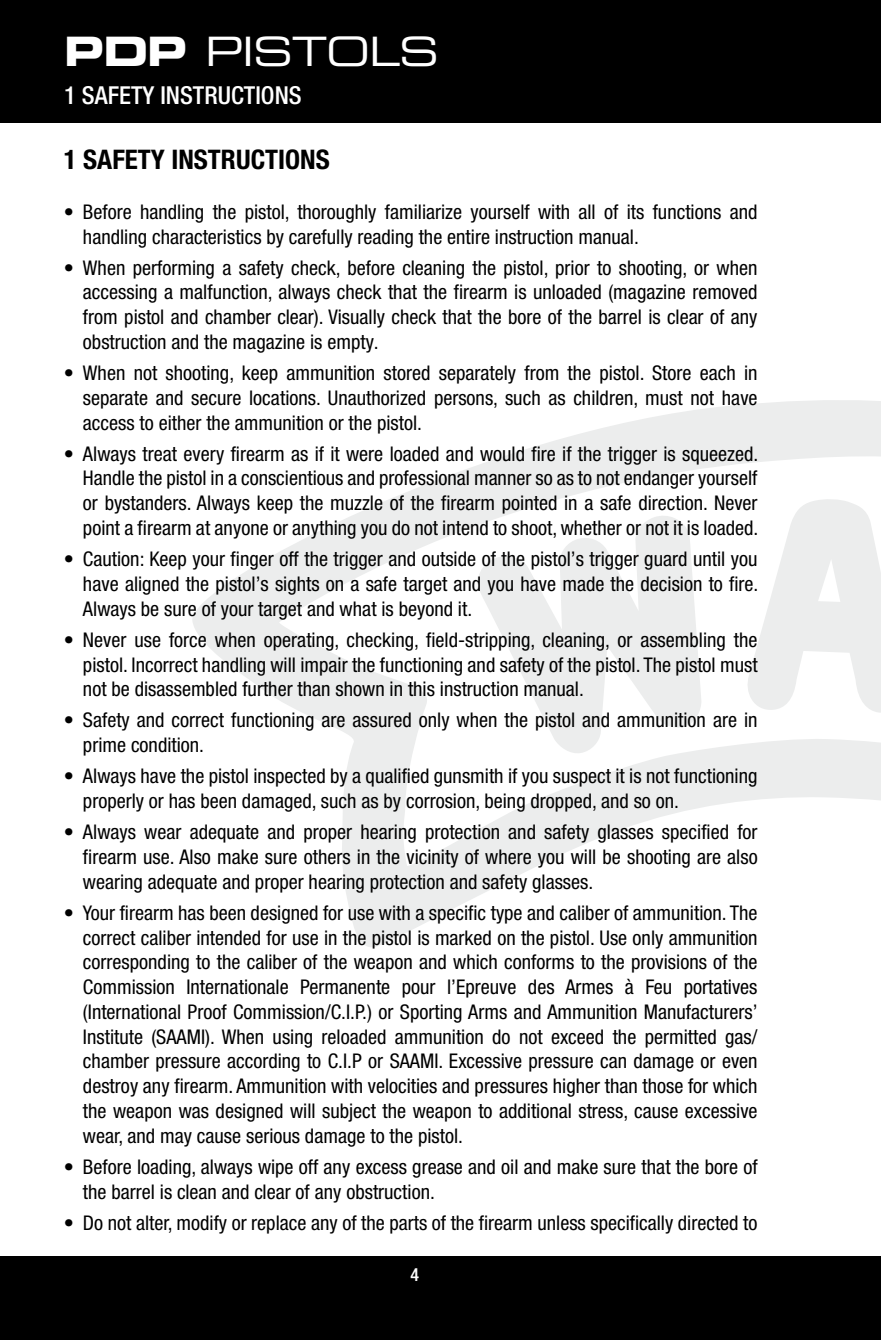
<style>
.page{position:relative;width:881px;height:1340px;background:#fff}
.page>*{position:absolute;margin:0;border:0;box-sizing:border-box;transform-origin:0 0}
.t1{font:40.5px "Eurostile LT Std Ex 2";letter-spacing:-.025em;color:#fff}
.t2{font:700 condensed 27px "Helvetica Neue LT Pro";color:#000}
.t3{font:500 condensed 24.75px "Helvetica Neue LT Pro";color:#fff}
.t4{font:condensed 20.25px/24.8px "Helvetica Neue LT Pro";color:#000;text-align:justify}
.t5{font:500 condensed 18px "Helvetica Neue LT Pro";color:#fff}
.s1{font-family:"Eurostile LT Std Bold Ex 2"}
</style>
<div class="page">
<div style="left:0;top:0;width:880px;height:123px;background:#000"></div>
<div style="left:0;top:1256px;width:880px;height:83px;background:#000"></div>
<svg style="left:192px;top:400px;width:688px;height:547px"></svg>
<svg style="left:475px;top:512px;width:226px;height:243px;fill:#eceded"></svg>
<svg style="left:743px;top:498px;width:137px;height:216px"></svg>
<h1 class="t1" style="left:64px;top:24px;width:376px"><span class="s1">PDP</span> PISTOLS</h1>
<p class="t3" style="left:64px;top:81px;width:239px">1 SAFETY INSTRUCTIONS</p>
<h2 class="t2" style="left:64px;top:143px;width:267px">1 SAFETY INSTRUCTIONS</h2>
<p class="t4" style="left:83px;top:199px;width:675px;text-indent:-19px">• Before handling the pistol, thoroughly familiarize yourself with all of its functions and handling characteristics by carefully reading the entire instruction manual.</p>
<p class="t4" style="left:83px;top:255px;width:675px;text-indent:-19px">• When performing a safety check, before cleaning the pistol, prior to shooting, or when accessing a malfunction, always check that the firearm is unloaded (magazine removed from pistol and chamber clear). Visually check that the bore of the barrel is clear of any obstruction and the magazine is empty.</p>
<p class="t4" style="left:83px;top:360px;width:675px;text-indent:-19px">• When not shooting, keep ammunition stored separately from the pistol. Store each in separate and secure locations. Unauthorized persons, such as children, must not have access to either the ammunition or the pistol.</p>
<p class="t4" style="left:83px;top:441px;width:676px;text-indent:-19px">• Always treat every firearm as if it were loaded and would fire if the trigger is squeezed.<br>Handle the pistol in a conscientious and professional manner so as to not endanger yourself or bystanders. Always keep the muzzle of the firearm pointed in a safe direction. Never point a firearm at anyone or anything you do not intend to shoot, whether or not it is loaded.</p>
<p class="t4" style="left:83px;top:546px;width:676px;text-indent:-19px">• Caution: Keep your finger off the trigger and outside of the pistol’s trigger guard until you have aligned the pistol’s sights on a safe target and you have made the decision to fire.<br>Always be sure of your target and what is beyond it.</p>
<p class="t4" style="left:83px;top:627px;width:675px;text-indent:-19px">• Never use force when operating, checking, field-stripping, cleaning, or assembling the pistol. Incorrect handling will impair the functioning and safety of the pistol. The pistol must not be disassembled further than shown in this instruction manual.</p>
<p class="t4" style="left:83px;top:707px;width:675px;text-indent:-19px">• Safety and correct functioning are assured only when the pistol and ammunition are in prime condition.</p>
<p class="t4" style="left:83px;top:763px;width:675px;text-indent:-19px">• Always have the pistol inspected by a qualified gunsmith if you suspect it is not functioning properly or has been damaged, such as by corrosion, being dropped, and so on.</p>
<p class="t4" style="left:83px;top:819px;width:676px;text-indent:-19px">• Always wear adequate and proper hearing protection and safety glasses specified for firearm use. Also make sure others in the vicinity of where you will be shooting are also wearing adequate and proper hearing protection and safety glasses.</p>
<p class="t4" style="left:83px;top:900px;width:676px;text-indent:-19px">• Your firearm has been designed for use with a specific type and caliber of ammunition. The correct caliber intended for use in the pistol is marked on the pistol. Use only ammunition corresponding to the caliber of the weapon and which conforms to the provisions of the Commission Internationale Permanente pour l’Epreuve des Armes à Feu portatives (International Proof Commission/C.I.P.) or Sporting Arms and Ammunition Manufacturers’ Institute (SAAMI). When using reloaded ammunition do not exceed the permitted gas/ chamber pressure according to C.I.P or SAAMI. Excessive pressure can damage or even destroy any firearm. Ammunition with velocities and pressures higher than those for which the weapon was designed will subject the weapon to additional stress, cause excessive wear, and may cause serious damage to the pistol.</p>
<p class="t4" style="left:83px;top:1154px;width:676px;text-indent:-19px">• Before loading, always wipe off any excess grease and oil and make sure that the bore of the barrel is clean and clear of any obstruction.</p>
<p class="t4" style="left:64px;top:1209px;width:694px">• Do not alter, modify or replace any of the parts of the firearm unless specifically directed to</p>
<p class="t5" style="left:410px;top:1264px;width:10px">4</p>
</div>
